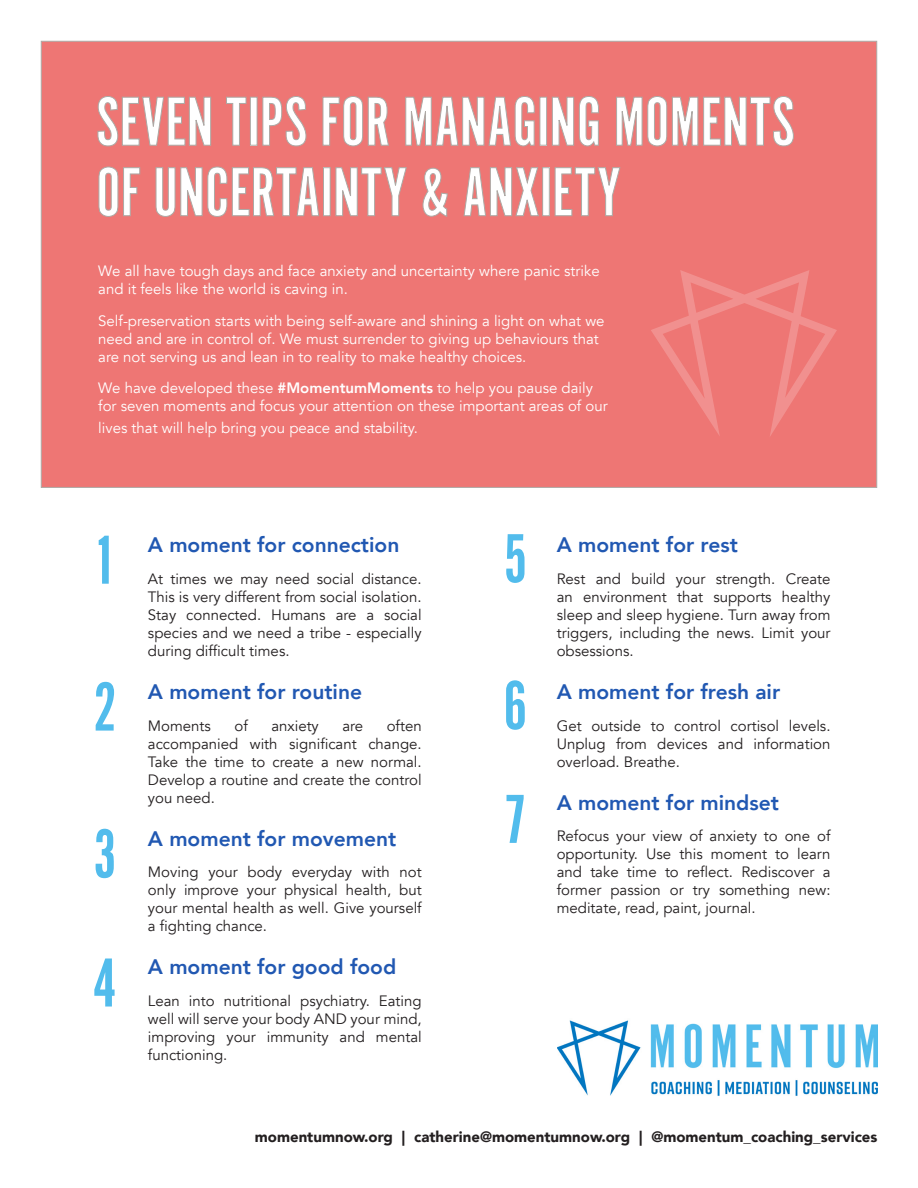
<style>
.page{position:relative;width:918px;height:1188px;background:#fff}
.page>*{position:absolute;margin:0;border:0;box-sizing:border-box;transform-origin:0 0}
.t1{font:72px/70.5px "Alternate Got No 1 D";color:#fff}
.t2{font:72px "Alternate Got No 1 D";color:#52bcec}
.t3{font:800 21px "Avenir";color:#2158b2}
.t4{font:15px/18px "Avenir";color:#231f20;text-align:justify}
.t5{font:15px/18px "Avenir";color:#fff}
.t6{font:900 15px "Avenir";color:#231f20}
.s1{font-weight:800}
</style>
<div class="page">
<div style="left:41px;top:41px;width:836px;height:447px;background:#ee7674;border:1px solid #ada9a5"></div>
<svg style="left:98px;top:96px;width:113px;height:50px"></svg>
<svg style="left:226px;top:97px;width:20px;height:49px"></svg>
<div style="left:250px;top:97px;width:7px;height:48px;border:1px solid #ada9a5"></div>
<svg style="left:262px;top:96px;width:44px;height:50px"></svg>
<svg style="left:323px;top:96px;width:66px;height:50px"></svg>
<svg style="left:405px;top:96px;width:130px;height:50px"></svg>
<div style="left:540px;top:97px;width:7px;height:48px;border:1px solid #ada9a5"></div>
<svg style="left:552px;top:96px;width:47px;height:50px"></svg>
<svg style="left:616px;top:96px;width:178px;height:50px"></svg>
<svg style="left:99px;top:167px;width:41px;height:50px"></svg>
<svg style="left:156px;top:167px;width:163px;height:50px"></svg>
<div style="left:323px;top:168px;width:7px;height:48px;border:1px solid #ada9a5"></div>
<svg style="left:336px;top:167px;width:71px;height:49px"></svg>
<svg style="left:423px;top:168px;width:25px;height:49px"></svg>
<svg style="left:464px;top:167px;width:75px;height:49px"></svg>
<div style="left:542px;top:168px;width:8px;height:48px;border:1px solid #ada9a5"></div>
<svg style="left:555px;top:167px;width:65px;height:49px"></svg>
<svg style="left:651px;top:270px;width:186px;height:166px"></svg>
<img style="left:557px;top:1020px;width:321px;height:76px">
<p class="t1" style="left:96px;top:88px;width:700px">SEVEN TIPS FOR MANAGING MOMENTS<br>OF UNCERTAINTY &amp; ANXIETY</p>
<p class="t5" style="left:98px;top:262px;width:503px">We all have tough days and face anxiety and uncertainty where panic strike and it feels like the world is caving in.</p>
<p class="t5" style="left:98px;top:312px;width:508px">Self-preservation starts with being self-aware and shining a light on what we need and are in control of. We must surrender to giving up behaviours that are not serving us and lean in to reality to make healthy choices.</p>
<p class="t5" style="left:98px;top:379px;width:511px">We have developed these <span class="s1">#MomentumMoments</span> to help you pause daily for seven moments and focus your attention on these important areas of our</p>
<p class="t5" style="left:98px;top:419px;width:321px">lives that will help bring you peace and stability.</p>
<p class="t2" style="left:93px;top:522px;width:26px">1</p>
<p class="t2" style="left:93px;top:669px;width:26px">2</p>
<p class="t2" style="left:93px;top:816px;width:26px">3</p>
<p class="t2" style="left:93px;top:945px;width:26px">4</p>
<p class="t3" style="left:148px;top:529px;width:253px">A moment for connection</p>
<p class="t4" style="left:148px;top:570px;width:275px">At times we may need social distance.<br>This is very different from social isolation.<br>Stay connected. Humans are a social species and we need a tribe - especially during difficult times.</p>
<p class="t3" style="left:148px;top:675px;width:216px">A moment for routine</p>
<p class="t4" style="left:148px;top:717px;width:65px">Moments</p>
<p class="t4" style="left:235px;top:717px;width:15px">of</p>
<p class="t4" style="left:271px;top:717px;width:49px">anxiety</p>
<p class="t4" style="left:342px;top:717px;width:22px">are</p>
<p class="t4" style="left:148px;top:717px;width:275px;text-indent:239px">often accompanied with significant change.<br>Take the time to create a new normal.<br>Develop a routine and create the control you need.</p>
<p class="t3" style="left:148px;top:822px;width:250px">A moment for movement</p>
<p class="t4" style="left:148px;top:863px;width:275px">Moving your body everyday with not only improve your physical health, but your mental health as well. Give yourself a fighting chance.</p>
<p class="t3" style="left:148px;top:951px;width:250px">A moment for good food</p>
<p class="t4" style="left:148px;top:992px;width:275px">Lean into nutritional psychiatry. Eating well will serve your body AND your mind, improving your immunity and mental functioning.</p>
<p class="t2" style="left:503px;top:520px;width:26px">5</p>
<p class="t2" style="left:503px;top:667px;width:26px">6</p>
<p class="t2" style="left:503px;top:781px;width:26px">7</p>
<p class="t3" style="left:557px;top:529px;width:183px">A moment for rest</p>
<p class="t4" style="left:557px;top:570px;width:275px">Rest and build your strength. Create an environment that supports healthy sleep and sleep hygiene. Turn away from triggers, including the news. Limit your obsessions.</p>
<p class="t3" style="left:557px;top:675px;width:225px">A moment for fresh air</p>
<p class="t4" style="left:557px;top:717px;width:275px">Get outside to control cortisol levels.<br>Unplug from devices and information overload. Breathe.</p>
<p class="t3" style="left:557px;top:786px;width:224px">A moment for mindset</p>
<p class="t4" style="left:557px;top:827px;width:275px">Refocus your view of anxiety to one of opportunity. Use this moment to learn and take time to reflect. Rediscover a former passion or try something new: meditate, read, paint, journal.</p>
<p class="t6" style="left:255px;top:1124px;width:624px">momentumnow.org | catherine@momentumnow.org | @momentum_coaching_services</p>
</div>
